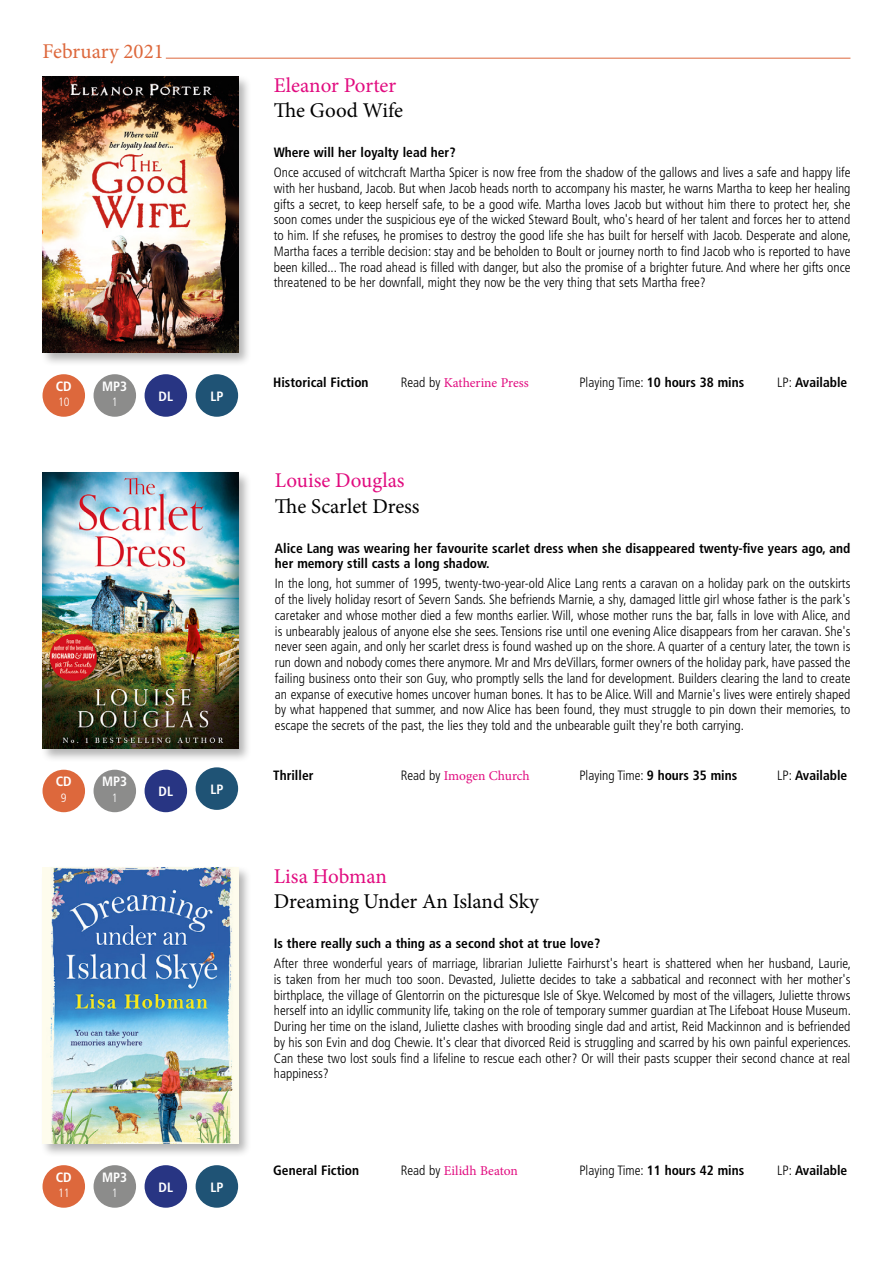
<style>
.page{position:relative;width:893px;height:1263px;background:#fff}
.page>*{position:absolute;margin:0;border:0;box-sizing:border-box;transform-origin:0 0}
.t1{font:21px "Minion Pro";letter-spacing:-.005em;color:#000}
.t2{font:21px "Minion Pro";letter-spacing:-.005em;color:#e10b7f}
.t3{font:21px "Minion Pro";color:#dd683c}
.t4{font:300 condensed 13.5px/15.8px "Frutiger LT";color:#000;text-align:justify}
.t5{font:700 condensed 13.5px/15.8px "Frutiger LT";color:#000}
.t6{font:13.5px "Minion Pro";color:#e10b7f}
.t7{font:700 condensed 13.5px "Frutiger LT";color:#fff}
.t8{font:300 condensed 12px "Frutiger LT";color:#fff}
.s1{font-family:"Frutiger LT";font-weight:300;font-stretch:condensed;color:#000}
.s2{font-weight:300}
.s3{font-weight:700}
</style>
<div class="page">
<div style="left:196px;top:1165px;width:42px;height:43px;background:#1f5375;border-radius:50%"></div>
<div style="left:196px;top:767px;width:42px;height:43px;background:#1f5375;border-radius:50%"></div>
<div style="left:196px;top:374px;width:42px;height:43px;background:#1f5375;border-radius:50%"></div>
<hr style="left:166px;top:58px;width:684px;height:1px;background:#dd683c">
<div style="left:40px;top:74px;width:212px;height:293px;background:#000;opacity:.3"></div>
<img style="left:43px;top:77px;width:195px;height:276px">
<div style="left:43px;top:374px;width:42px;height:43px;background:#dd683c;border-radius:50%"></div>
<div style="left:94px;top:374px;width:42px;height:43px;background:#8c8c8b;border-radius:50%"></div>
<div style="left:145px;top:374px;width:42px;height:43px;background:#283583;border-radius:50%"></div>
<div style="left:40px;top:470px;width:212px;height:292px;background:#000;opacity:.3"></div>
<img style="left:43px;top:472px;width:195px;height:276px">
<div style="left:43px;top:770px;width:42px;height:42px;background:#dd683c;border-radius:50%"></div>
<div style="left:94px;top:770px;width:42px;height:42px;background:#8c8c8b;border-radius:50%"></div>
<div style="left:145px;top:770px;width:42px;height:42px;background:#283583;border-radius:50%"></div>
<div style="left:40px;top:865px;width:212px;height:293px;background:#000;opacity:.3"></div>
<img style="left:43px;top:867px;width:195px;height:277px">
<div style="left:43px;top:1165px;width:42px;height:43px;background:#dd683c;border-radius:50%"></div>
<div style="left:94px;top:1165px;width:42px;height:43px;background:#8c8c8b;border-radius:50%"></div>
<div style="left:145px;top:1165px;width:42px;height:43px;background:#283583;border-radius:50%"></div>
<h1 class="t3" style="left:43px;top:37px;width:123px">February 2021</h1>
<p class="t7" style="left:56px;top:378px;width:18px">CD</p>
<p class="t8" style="left:58px;top:395px;width:13px">10</p>
<p class="t7" style="left:102px;top:378px;width:27px">MP3</p>
<p class="t8" style="left:112px;top:395px;width:7px">1</p>
<p class="t7" style="left:159px;top:388px;width:16px">DL</p>
<p class="t7" style="left:210px;top:388px;width:15px">LP</p>
<p class="t7" style="left:56px;top:773px;width:18px">CD</p>
<p class="t8" style="left:61px;top:791px;width:7px">9</p>
<p class="t7" style="left:102px;top:773px;width:27px">MP3</p>
<p class="t8" style="left:112px;top:791px;width:7px">1</p>
<p class="t7" style="left:159px;top:783px;width:16px">DL</p>
<p class="t7" style="left:210px;top:781px;width:15px">LP</p>
<p class="t7" style="left:56px;top:1169px;width:18px">CD</p>
<p class="t8" style="left:58px;top:1186px;width:13px">11</p>
<p class="t7" style="left:102px;top:1169px;width:27px">MP3</p>
<p class="t8" style="left:112px;top:1186px;width:7px">1</p>
<p class="t7" style="left:159px;top:1179px;width:16px">DL</p>
<p class="t7" style="left:210px;top:1179px;width:15px">LP</p>
<h1 class="t2" style="left:274px;top:71px;width:124px">Eleanor Porter</h1>
<h1 class="t1" style="left:274px;top:96px;width:131px">The Good Wife</h1>
<p class="t5" style="left:274px;top:144px;width:183px">Where will her loyalty lead her?</p>
<p class="t4" style="left:274px;top:165px;width:579px">Once accused of witchcraft Martha Spicer is now free from the shadow of the gallows and lives a safe and happy life with her husband, Jacob. But when Jacob heads north to accompany his master, he warns Martha to keep her healing gifts a secret, to keep herself safe, to be a good wife. Martha loves Jacob but without him there to protect her, she soon comes under the suspicious eye of the wicked Steward Boult, who's heard of her talent and forces her to attend to him. If she refuses, he promises to destroy the good life she has built for herself with Jacob. Desperate and alone, Martha faces a terrible decision: stay and be beholden to Boult or journey north to find Jacob who is reported to have been killed... The road ahead is filled with danger, but also the promise of a brighter future. And where her gifts once threatened to be her downfall, might they now be the very thing that sets Martha free?</p>
<p class="t5" style="left:273px;top:374px;width:97px">Historical Fiction</p>
<p class="t6" style="left:401px;top:374px;width:129px"><span class="s1">Read by</span> Katherine Press</p>
<p class="t5" style="left:579px;top:374px;width:166px"><span class="s2">Playing Time:</span> 10 hours 38 mins</p>
<p class="t5" style="left:777px;top:374px;width:72px"><span class="s2">LP:</span> Available</p>
<h1 class="t2" style="left:275px;top:466px;width:131px">Louise Douglas</h1>
<h1 class="t1" style="left:275px;top:492px;width:146px">The Scarlet Dress</h1>
<p class="t5" style="left:275px;top:540px;width:577px">Alice Lang was wearing her favourite scarlet dress when she disappeared twenty-five years ago, and her memory still casts a long shadow.</p>
<p class="t4" style="left:275px;top:576px;width:577px">In the long, hot summer of 1995, twenty-two-year-old Alice Lang rents a caravan on a holiday park on the outskirts of the lively holiday resort of Severn Sands. She befriends Marnie, a shy, damaged little girl whose father is the park's caretaker and whose mother died a few months earlier. Will, whose mother runs the bar, falls in love with Alice, and is unbearably jealous of anyone else she sees. Tensions rise until one evening Alice disappears from her caravan. She's never seen again, and only her scarlet dress is found washed up on the shore. A quarter of a century later, the town is run down and nobody comes there anymore. Mr and Mrs deVillars, former owners of the holiday park, have passed the failing business onto their son Guy, who promptly sells the land for development. Builders clearing the land to create an expanse of executive homes uncover human bones. It has to be Alice. Will and Marnie's lives were entirely shaped by what happened that summer, and now Alice has been found, they must struggle to pin down their memories, to escape the secrets of the past, the lies they told and the unbearable guilt they're both carrying.</p>
<p class="t5" style="left:273px;top:767px;width:42px">Thriller</p>
<p class="t6" style="left:401px;top:767px;width:130px"><span class="s1">Read by</span> Imogen Church</p>
<p class="t4" style="left:579px;top:768px;width:159px">Playing Time: <span class="s3">9 hours 35 mins</span></p>
<p class="t5" style="left:777px;top:767px;width:72px"><span class="s2">LP:</span> Available</p>
<h1 class="t2" style="left:274px;top:862px;width:115px">Lisa Hobman</h1>
<h1 class="t1" style="left:274px;top:887px;width:266px">Dreaming Under An Island Sky</h1>
<p class="t5" style="left:274px;top:935px;width:328px">Is there really such a thing as a second shot at true love?</p>
<p class="t4" style="left:274px;top:956px;width:579px">After three wonderful years of marriage, librarian Juliette Fairhurst's heart is shattered when her husband, Laurie, is taken from her much too soon. Devasted, Juliette decides to take a sabbatical and reconnect with her mother's birthplace, the village of Glentorrin on the picturesque Isle of Skye. Welcomed by most of the villagers, Juliette throws herself into an idyllic community life, taking on the role of temporary summer guardian at The Lifeboat House Museum.<br>During her time on the island, Juliette clashes with brooding single dad and artist, Reid Mackinnon and is befriended by his son Evin and dog Chewie. It's clear that divorced Reid is struggling and scarred by his own painful experiences.<br>Can these two lost souls find a lifeline to rescue each other? Or will their pasts scupper their second chance at real happiness?</p>
<p class="t5" style="left:273px;top:1163px;width:88px">General Fiction</p>
<p class="t6" style="left:401px;top:1162px;width:119px"><span class="s1">Read by</span> Eilidh Beaton</p>
<p class="t5" style="left:579px;top:1163px;width:166px"><span class="s2">Playing Time:</span> 11 hours 42 mins</p>
<p class="t5" style="left:777px;top:1163px;width:72px"><span class="s2">LP:</span> Available</p>
</div>
